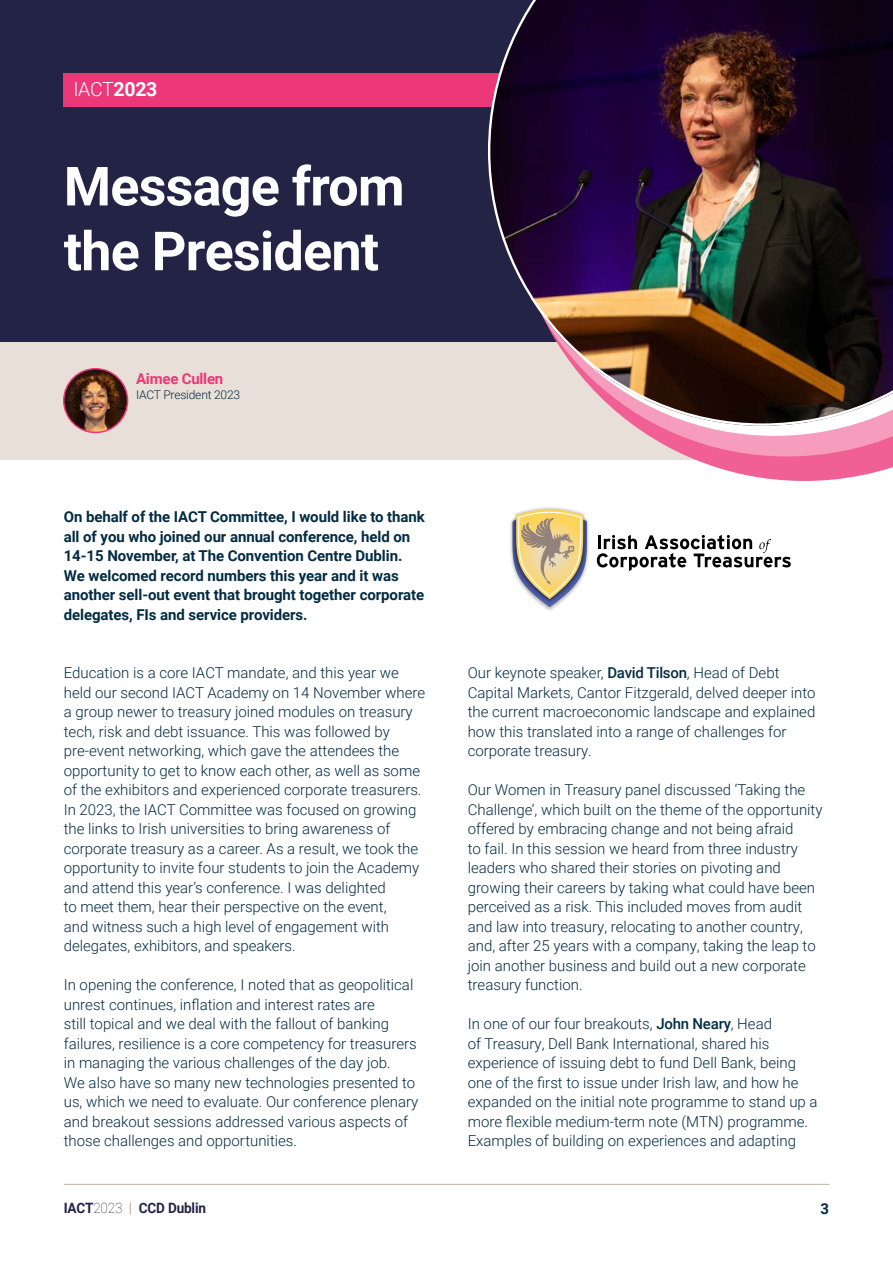
<style>
.page{position:relative;width:893px;height:1263px;background:#fff}
.page>*{position:absolute;margin:0;border:0;box-sizing:border-box;transform-origin:0 0}
.t1{font:700 54px/64.8px "Roboto";letter-spacing:-.015em;color:#fff}
.t2{font:300 15px/19.5px "Roboto";color:#032b42}
.t3{font:700 15px/19.5px "Roboto";letter-spacing:-.005em;color:#032b42}
.t4{font:700 15px "Roboto";letter-spacing:-.015em;color:#ec3879}
.t5{font:700 14.25px "Roboto";letter-spacing:-.01em;color:#232346;scale:.95 1}
.t6{font:300 12px "Roboto";letter-spacing:-.015em;color:#032b42}
.s1{font-weight:500}
.s2{font-weight:100}
.s3{color:#c3ae9d}
</style>
<div class="page">
<hr style="left:64px;top:1184px;width:765px;height:1px;background:#c3ae9d">
<div style="left:0;top:0;width:893px;height:447px;background:#232346"></div>
<div style="left:64px;top:73px;width:544px;height:33px;background:#ec3879"></div>
<div style="left:0;top:342px;width:893px;height:118px;background:#e7dfd8"></div>
<img style="left:64px;top:369px;width:64px;height:63px;border-radius:32px">
<div style="left:63px;top:368px;width:65px;height:65px;border:2px solid #ec3879;border-radius:50%"></div>
<svg style="left:687px;top:456px;width:206px;height:25px;fill:#f06094"></svg>
<svg style="left:649px;top:436px;width:244px;height:20px;background:#f28db0"></svg>
<svg style="left:635px;top:426px;width:258px;height:10px;background:#f8bcd1"></svg>
<img style="left:488px;top:0;width:405px;height:426px">
<svg style="left:597px;top:535px;width:194px;height:36px"></svg>
<img style="left:510px;top:521px;width:79px;height:35px">
<img style="left:511px;top:507px;width:55px;height:56px">
<svg style="left:512px;top:509px;width:76px;height:98px"></svg>
<h1 class="t1" style="left:64px;top:152px;width:342px">Message from the President</h1>
<p class="t4" style="left:136px;top:369px;width:89px">Aimee Cullen</p>
<p class="t6" style="left:136px;top:386px;width:106px">IACT President 2023</p>
<p class="t3" style="left:64px;top:506px;width:363px">On behalf of the IACT Committee, I would like to thank all of you who joined our annual conference, held on 14-15 November, at The Convention Centre Dublin.<br>We welcomed record numbers this year and it was another sell-out event that brought together corporate delegates, FIs and service providers.</p>
<p class="t2" style="left:64px;top:662px;width:363px">Education is a core IACT mandate, and this year we held our second IACT Academy on 14 November where a group newer to treasury joined modules on treasury tech, risk and debt issuance. This was followed by pre-event networking, which gave the attendees the opportunity to get to know each other, as well as some of the exhibitors and experienced corporate treasurers.<br>In 2023, the IACT Committee was focused on growing the links to Irish universities to bring awareness of corporate treasury as a career. As a result, we took the opportunity to invite four students to join the Academy and attend this year’s conference. I was delighted<br>to meet them, hear their perspective on the event,<br>and witness such a high level of engagement with delegates, exhibitors, and speakers.</p>
<p class="t2" style="left:64px;top:974px;width:356px">In opening the conference, I noted that as geopolitical unrest continues, inflation and interest rates are<br>still topical and we deal with the fallout of banking failures, resilience is a core competency for treasurers in managing the various challenges of the day job.<br>We also have so many new technologies presented to us, which we need to evaluate. Our conference plenary and breakout sessions addressed various aspects of those challenges and opportunities.</p>
<p class="t2" style="left:468px;top:662px;width:349px">Our keynote speaker, <span class="s1">David Tilson</span>, Head of Debt Capital Markets, Cantor Fitzgerald, delved deeper into the current macroeconomic landscape and explained how this translated into a range of challenges for corporate treasury.</p>
<p class="t2" style="left:468px;top:779px;width:356px">Our Women in Treasury panel discussed ‘Taking the Challenge’, which built on the theme of the opportunity offered by embracing change and not being afraid<br>to fail. In this session we heard from three industry leaders who shared their stories on pivoting and growing their careers by taking what could have been perceived as a risk. This included moves from audit and law into treasury, relocating to another country, and, after 25 years with a company, taking the leap to join another business and build out a new corporate treasury function.</p>
<p class="t2" style="left:468px;top:1013px;width:351px">In one of our four breakouts, <span class="s1">John Neary</span>, Head<br>of Treasury, Dell Bank International, shared his experience of issuing debt to fund Dell Bank, being one of the first to issue under Irish law, and how he expanded on the initial note programme to stand up a more flexible medium-term note (MTN) programme.<br>Examples of building on experiences and adapting</p>
<p class="t5" style="left:64px;top:1198px;width:151px">IACT<span class="s2">2023</span> <span class="s3">|</span> CCD Dublin</p>
<p class="t3" style="left:821px;top:1198px;width:10px">3</p>
</div>
